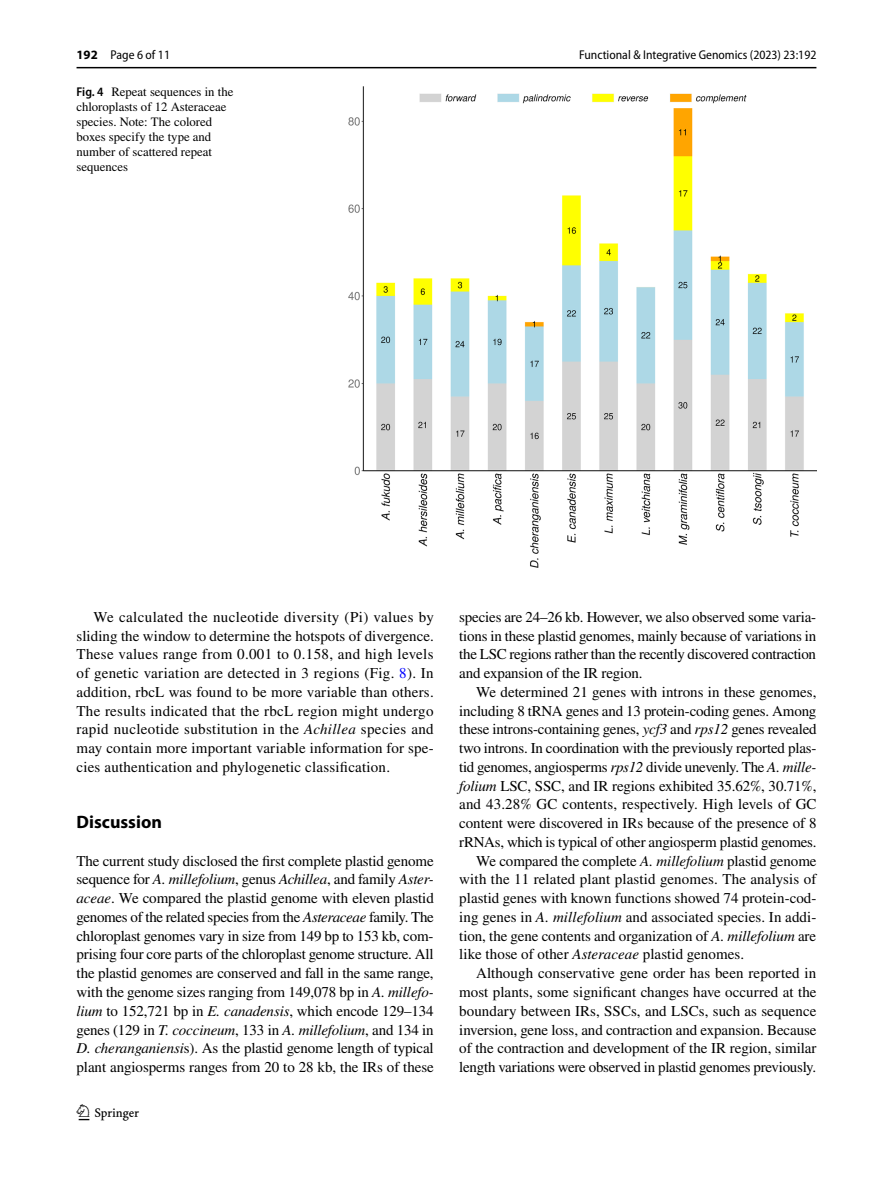
<style>
.page{position:relative;width:893px;height:1187px;background:#fff}
.page>*{position:absolute;margin:0;border:0;box-sizing:border-box;transform-origin:0 0}
.t1{font:22.5px "Springnew Regular 2";color:#000}
.t2{font:700 18px "Myriad Pro";color:#000}
.t3{font:15px/18.8px "STIX";letter-spacing:-.005em;color:#000;text-align:justify}
.t4{font:12.75px/15px "STIX";color:#000}
.t5{font:semi-condensed 12.75px "Myriad Pro";color:#000}
.s1{font-weight:700;font-stretch:normal}
.s2{font-family:"Myriad Pro";font-weight:600;font-stretch:semi-condensed}
.s3{color:#00f}
.s4{font-style:italic}
</style>
<div class="page">
<hr style="left:77px;top:67px;width:739px;height:1px;background:#000">
<img style="left:349px;top:87px;width:467px;height:480px">
<p class="t5" style="left:77px;top:48px;width:95px"><span class="s1">192</span> Page 6 of 11</p>
<p class="t4" style="left:77px;top:85px;width:158px"><span class="s2">Fig. 4</span> Repeat sequences in the chloroplasts of 12 Asteraceae species. Note: The colored boxes specify the type and number of scattered repeat sequences</p>
<p class="t5" style="left:579px;top:48px;width:239px">Functional &amp; Integrative Genomics (2023) 23:192</p>
<p class="t3" style="left:77px;top:608px;width:359px;text-indent:17px">We calculated the nucleotide diversity (Pi) values by sliding the window to determine the hotspots of divergence.<br>These values range from 0.001 to 0.158, and high levels of genetic variation are detected in 3 regions (Fig. <span class="s3">8</span>). In addition, rbcL was found to be more variable than others.<br>The results indicated that the rbcL region might undergo rapid nucleotide substitution in the <span class="s4">Achillea</span> species and may contain more important variable information for spe&shy;cies authentication and phylogenetic classification.</p>
<p class="t2" style="left:77px;top:810px;width:87px">Discussion</p>
<p class="t3" style="left:77px;top:852px;width:359px">The current study disclosed the first complete plastid genome sequence for <span class="s4">A. millefolium</span>, genus <span class="s4">Achillea</span>, and family <span class="s4">Aster&shy;aceae</span>. We compared the plastid genome with eleven plastid genomes of the related species from the <span class="s4">Asteraceae</span> family. The chloroplast genomes vary in size from 149 bp to 153 kb, com&shy;prising four core parts of the chloroplast genome structure. All the plastid genomes are conserved and fall in the same range, with the genome sizes ranging from 149,078 bp in <span class="s4">A. millefo&shy;lium</span> to 152,721 bp in <span class="s4">E. canadensis</span>, which encode 129–134 genes (129 in <span class="s4">T. coccineum</span>, 133 in <span class="s4">A. millefolium</span>, and 134 in <span class="s4">D. cheranganiensi</span>s). As the plastid genome length of typical plant angiosperms ranges from 20 to 28 kb, the IRs of these</p>
<h1 class="t1" style="left:79px;top:1104px;width:62px">1 3</h1>
<p class="t3" style="left:459px;top:608px;width:359px">species are 24–26 kb. However, we also observed some varia&shy;tions in these plastid genomes, mainly because of variations in the LSC regions rather than the recently discovered contraction and expansion of the IR region.</p>
<p class="t3" style="left:476px;top:683px;width:342px">We determined 21 genes with introns in these genomes,</p>
<p class="t3" style="left:459px;top:702px;width:359px">including 8 tRNA genes and 13 protein-coding genes. Among</p>
<p class="t3" style="left:459px;top:721px;width:359px">these introns-containing genes, <span class="s4">ycf3</span> and <span class="s4">rps12</span> genes revealed</p>
<p class="t3" style="left:459px;top:739px;width:359px">two introns. In coordination with the previously reported plas-</p>
<p class="t3" style="left:459px;top:758px;width:359px">tid genomes, angiosperms <span class="s4">rps12</span> divide unevenly. The <span class="s4">A. mille-</span></p>
<p class="t3" style="left:459px;top:777px;width:359px"><span class="s4">folium</span> LSC, SSC, and IR regions exhibited 35.62%, 30.71%,</p>
<p class="t3" style="left:459px;top:796px;width:359px">and 43.28% GC contents, respectively. High levels of GC</p>
<p class="t3" style="left:459px;top:814px;width:359px">content were discovered in IRs because of the presence of 8</p>
<p class="t3" style="left:459px;top:833px;width:359px">rRNAs, which is typical of other angiosperm plastid genomes.</p>
<p class="t3" style="left:476px;top:852px;width:342px">We compared the complete <span class="s4">A. millefolium</span> plastid genome</p>
<p class="t3" style="left:459px;top:871px;width:359px">with the 11 related plant plastid genomes. The analysis of</p>
<p class="t3" style="left:459px;top:889px;width:359px">plastid genes with known functions showed 74 protein-cod-</p>
<p class="t3" style="left:459px;top:908px;width:359px">ing genes in <span class="s4">A. millefolium</span> and associated species. In addi-</p>
<p class="t3" style="left:459px;top:927px;width:358px">tion, the gene contents and organization of <span class="s4">A. millefolium</span> are</p>
<p class="t3" style="left:459px;top:946px;width:286px">like those of other <span class="s4">Asteraceae</span> plastid genomes.</p>
<p class="t3" style="left:476px;top:964px;width:341px">Although conservative gene order has been reported in</p>
<p class="t3" style="left:459px;top:983px;width:359px">most plants, some significant changes have occurred at the</p>
<p class="t3" style="left:459px;top:1002px;width:359px">boundary between IRs, SSCs, and LSCs, such as sequence</p>
<p class="t3" style="left:459px;top:1021px;width:359px">inversion, gene loss, and contraction and expansion. Because</p>
<p class="t3" style="left:459px;top:1039px;width:359px">of the contraction and development of the IR region, similar</p>
<p class="t3" style="left:459px;top:1058px;width:358px">length variations were observed in plastid genomes previously.</p>
</div>
